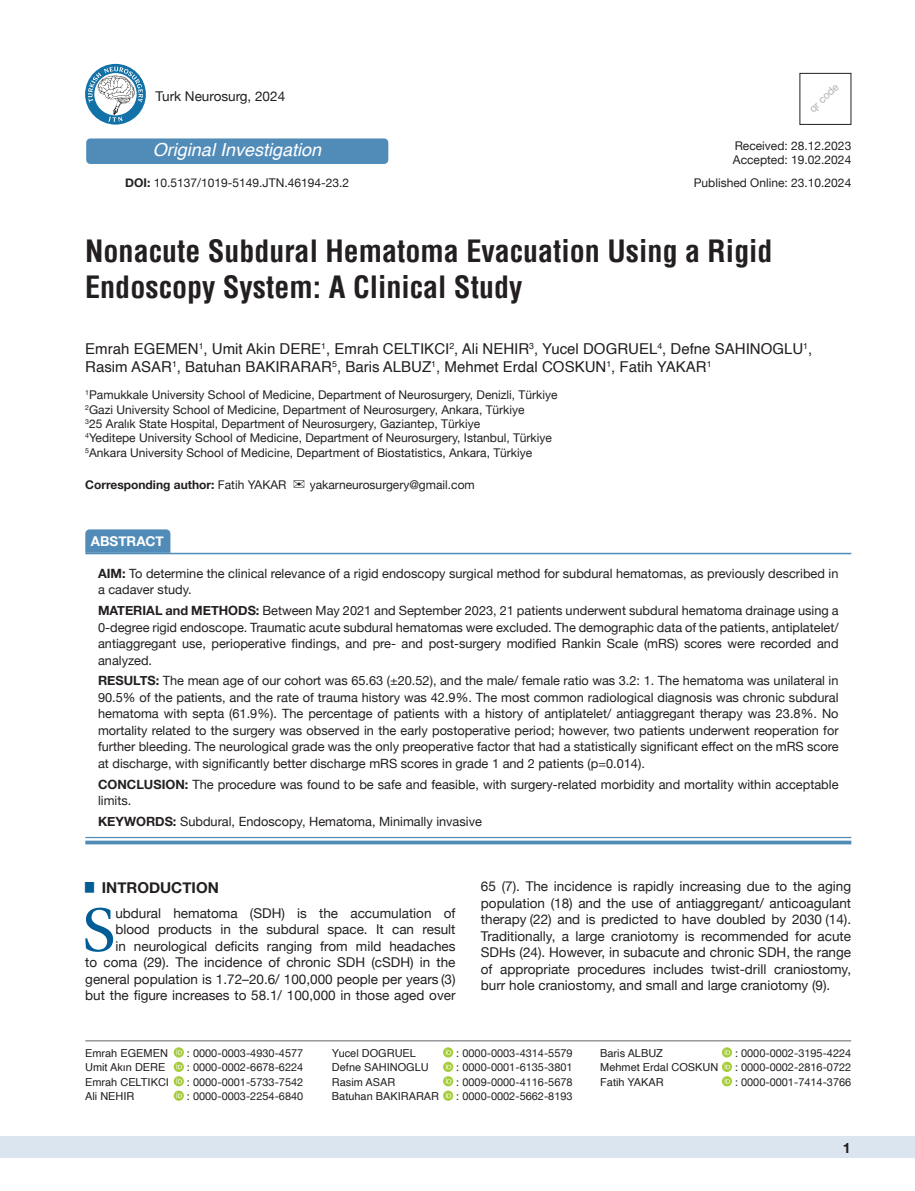
<style>
.page{position:relative;width:915px;height:1191px;background:#fff}
.page>*{position:absolute;margin:0;border:0;box-sizing:border-box;transform-origin:0 0}
.t1{font:61.2px "Utopia";color:#005d95}
.t2{font:700 condensed 30px/36px "Helvetica";color:#231f20}
.t3{font:italic 18px "Helvetica";color:#fff}
.t4{font:15px/18px "Helvetica";color:#231f20}
.t5{font:700 15px "Helvetica Neue";color:#231f20}
.t6{font:700 14.25px "Helvetica Neue";color:#231f20}
.t7{font:13.5px/16.5px "Helvetica Neue";color:#231f20;text-align:justify}
.t8{font:700 13.5px "Helvetica Neue";color:#fff}
.t9{font:12.75px/16.5px "Helvetica Neue";color:#231f20}
.t10{font:12px/14.4px "Helvetica Neue";color:#231f20}
.t11{font:700 12px "Helvetica Neue";color:#231f20}
.t12{font:10.95px "Helvetica Neue";color:#231f20}
.t13{font:10.95px "Helvetica";color:#231f20}
.t14{font:10.5px "Helvetica Neue";color:#b2b3b7}
.s1{font-weight:700}
.s2{font-weight:400}
</style>
<div class="page">
<div style="left:0;top:1136px;width:914px;height:22px;background:#dbe5f0"></div>
<hr style="left:85px;top:1040px;width:765px;height:1px;background:#636366">
<svg style="left:85px;top:529px;width:85px;height:24px;background:#568fbb"></svg>
<svg style="left:85px;top:838px;width:766px;height:1px"></svg>
<hr style="left:85px;top:553px;width:766px;height:1px;background:#518cb9">
<hr style="left:85px;top:837px;width:766px;height:1px;background:#518cb9">
<svg style="left:85px;top:840px;width:766px;height:4px;background:#6d9ec4"></svg>
<div style="left:799px;top:73px;width:51px;height:52px;border:1px solid #231f20"></div>
<svg style="left:721px;top:1047px;width:10px;height:10px"></svg>
<svg style="left:724px;top:1049px;width:5px;height:5px"></svg>
<svg style="left:721px;top:1061px;width:10px;height:11px"></svg>
<svg style="left:724px;top:1063px;width:5px;height:6px"></svg>
<svg style="left:721px;top:1076px;width:10px;height:10px"></svg>
<svg style="left:724px;top:1078px;width:5px;height:5px"></svg>
<svg style="left:174px;top:1047px;width:10px;height:10px"></svg>
<svg style="left:176px;top:1049px;width:6px;height:5px"></svg>
<svg style="left:174px;top:1061px;width:10px;height:11px"></svg>
<svg style="left:176px;top:1063px;width:6px;height:6px"></svg>
<svg style="left:174px;top:1076px;width:10px;height:10px"></svg>
<svg style="left:176px;top:1078px;width:6px;height:5px"></svg>
<svg style="left:174px;top:1090px;width:10px;height:10px"></svg>
<svg style="left:176px;top:1092px;width:6px;height:6px"></svg>
<svg style="left:443px;top:1047px;width:10px;height:10px"></svg>
<svg style="left:445px;top:1049px;width:6px;height:5px"></svg>
<svg style="left:443px;top:1061px;width:10px;height:11px"></svg>
<svg style="left:445px;top:1063px;width:6px;height:6px"></svg>
<svg style="left:443px;top:1076px;width:10px;height:10px"></svg>
<svg style="left:445px;top:1078px;width:6px;height:5px"></svg>
<svg style="left:443px;top:1090px;width:10px;height:10px"></svg>
<svg style="left:445px;top:1092px;width:6px;height:6px"></svg>
<svg style="left:85px;top:64px;width:61px;height:61px"></svg>
<svg style="left:88px;top:67px;width:55px;height:55px"></svg>
<div style="left:86px;top:138px;width:302px;height:26px;background:#518cb9;border-radius:4px"></div>
<p class="t7" style="left:156px;top:88px;width:131px">Turk Neurosurg, 2024</p>
<h3 class="t3" style="left:153px;top:136px;width:170px">Original Investigation</h3>
<p class="t10" style="left:125px;top:177px;width:225px"><span class="s1">DOI:</span> 10.5137/1019-5149.JTN.46194-23.2</p>
<p class="t14" style="left:805px;top:105px;width:38px;rotate:-44deg">qr code</p>
<p class="t10" style="left:732px;top:139px;width:120px">Received: 28.12.2023<br>Accepted: 19.02.2024</p>
<p class="t10" style="left:693px;top:176px;width:159px">Published Online: 23.10.2024</p>
<h2 class="t2" style="left:85px;top:233px;width:688px">Nonacute Subdural Hematoma Evacuation Using a Rigid<br>Endoscopy System: A Clinical Study</h2>
<p class="t4" style="left:85px;top:340px;width:728px">Emrah EGEMEN<sup>1</sup>, Umit Akin DERE<sup>1</sup>, Emrah CELTIKCI<sup>2</sup>, Ali NEHIR<sup>3</sup>, Yucel DOGRUEL<sup>4</sup>, Defne SAHINOGLU<sup>1</sup>,<br>Rasim ASAR<sup>1</sup>, Batuhan BAKIRARAR<sup>5</sup>, Baris ALBUZ<sup>1</sup>, Mehmet Erdal COSKUN<sup>1</sup>, Fatih YAKAR<sup>1</sup></p>
<p class="t10" style="left:85px;top:388px;width:473px"><sup>1</sup>Pamukkale University School of Medicine, Department of Neurosurgery, Denizli, Türkiye <sup>2</sup>Gazi University School of Medicine, Department of Neurosurgery, Ankara, Türkiye<br><sup>3</sup>25 Aralık State Hospital, Department of Neurosurgery, Gaziantep, Türkiye<br><sup>4</sup>Yeditepe University School of Medicine, Department of Neurosurgery, Istanbul, Türkiye <sup>5</sup>Ankara University School of Medicine, Department of Biostatistics, Ankara, Türkiye</p>
<p class="t11" style="left:85px;top:475px;width:203px">Corresponding author: <span class="s2">Fatih YAKAR</span></p>
<p class="t10" style="left:310px;top:478px;width:166px">yakarneurosurgery@gmail.com</p>
<p class="t8" style="left:91px;top:531px;width:75px">ABSTRACT</p>
<p class="t9" style="left:98px;top:566px;width:741px"><span class="s1">AIM:</span> To determine the clinical relevance of a rigid endoscopy surgical method for subdural hematomas, as previously described in a cadaver study.</p>
<p class="t9" style="left:98px;top:603px;width:741px;text-align:justify"><span class="s1">MATERIAL and METHODS:</span> Between May 2021 and September 2023, 21 patients underwent subdural hematoma drainage using a 0-degree rigid endoscope. Traumatic acute subdural hematomas were excluded. The demographic data of the patients, antiplatelet/ antiaggregant use, perioperative findings, and pre- and post-surgery modified Rankin Scale (mRS) scores were recorded and analyzed.</p>
<p class="t9" style="left:98px;top:673px;width:741px;text-align:justify"><span class="s1">RESULTS:</span> The mean age of our cohort was 65.63 (±20.52), and the male/ female ratio was 3.2: 1. The hematoma was unilateral in 90.5% of the patients, and the rate of trauma history was 42.9%. The most common radiological diagnosis was chronic subdural hematoma with septa (61.9%). The percentage of patients with a history of antiplatelet/ antiaggregant therapy was 23.8%. No mortality related to the surgery was observed in the early postoperative period; however, two patients underwent reoperation for further bleeding. The neurological grade was the only preoperative factor that had a statistically significant effect on the mRS score at discharge, with significantly better discharge mRS scores in grade 1 and 2 patients (p=0.014).</p>
<p class="t9" style="left:98px;top:776px;width:741px"><span class="s1">CONCLUSION:</span> The procedure was found to be safe and feasible, with surgery-related morbidity and mortality within acceptable limits.</p>
<p class="t9" style="left:98px;top:814px;width:385px"><span class="s1">KEYWORDS:</span> Subdural, Endoscopy, Hematoma, Minimally invasive</p>
<p class="t5" style="left:85px;top:875px;width:135px"><sup>█</sup> INTRODUCTION</p>
<h1 class="t1" style="left:82px;top:894px;width:35px">S</h1>
<p class="t7" style="left:85px;top:905px;width:371px;text-align:right">ubdural hematoma (SDH) is the accumulation of blood products in the subdural space. It can result<br>in neurological deficits ranging from mild headaches<br>to coma (29). The incidence of chronic SDH (cSDH) in the general population is 1.72–20.6/ 100,000 people per years (3) but the figure increases to 58.1/ 100,000 in those aged over</p>
<p class="t7" style="left:480px;top:879px;width:371px">65 (7). The incidence is rapidly increasing due to the aging population (18) and the use of antiaggregant/ anticoagulant therapy (22) and is predicted to have doubled by 2030 (14).<br>Traditionally, a large craniotomy is recommended for acute SDHs (24). However, in subacute and chronic SDH, the range of appropriate procedures includes twist-drill craniostomy, burr hole craniostomy, and small and large craniotomy (9).</p>
<p class="t13" style="left:85px;top:1044px;width:84px">Emrah EGEMEN</p>
<p class="t12" style="left:187px;top:1045px;width:118px">: 0000-0003-4930-4577</p>
<p class="t13" style="left:85px;top:1059px;width:82px">Umit Akın DERE</p>
<p class="t12" style="left:187px;top:1059px;width:118px">: 0000-0002-6678-6224</p>
<p class="t13" style="left:85px;top:1073px;width:85px">Emrah CELTIKCI</p>
<p class="t12" style="left:187px;top:1073px;width:118px">: 0000-0001-5733-7542</p>
<p class="t13" style="left:85px;top:1087px;width:51px">Ali NEHIR</p>
<p class="t12" style="left:187px;top:1088px;width:118px">: 0000-0003-2254-6840</p>
<p class="t13" style="left:332px;top:1044px;width:85px">Yucel DOGRUEL</p>
<p class="t12" style="left:456px;top:1045px;width:118px">: 0000-0003-4314-5579</p>
<p class="t13" style="left:332px;top:1059px;width:98px">Defne SAHINOGLU</p>
<p class="t12" style="left:456px;top:1059px;width:118px">: 0000-0001-6135-3801</p>
<p class="t13" style="left:332px;top:1073px;width:65px">Rasim ASAR</p>
<p class="t12" style="left:456px;top:1073px;width:118px">: 0009-0000-4116-5678</p>
<p class="t13" style="left:332px;top:1087px;width:109px">Batuhan BAKIRARAR</p>
<p class="t12" style="left:456px;top:1088px;width:118px">: 0000-0002-5662-8193</p>
<p class="t13" style="left:600px;top:1044px;width:64px">Baris ALBUZ</p>
<p class="t12" style="left:734px;top:1045px;width:118px">: 0000-0002-3195-4224</p>
<p class="t13" style="left:600px;top:1059px;width:120px">Mehmet Erdal COSKUN</p>
<p class="t12" style="left:734px;top:1059px;width:118px">: 0000-0002-2816-0722</p>
<p class="t13" style="left:600px;top:1073px;width:65px">Fatih YAKAR</p>
<p class="t12" style="left:734px;top:1073px;width:118px">: 0000-0001-7414-3766</p>
<p class="t6" style="left:842px;top:1137px;width:9px">1</p>
</div>
